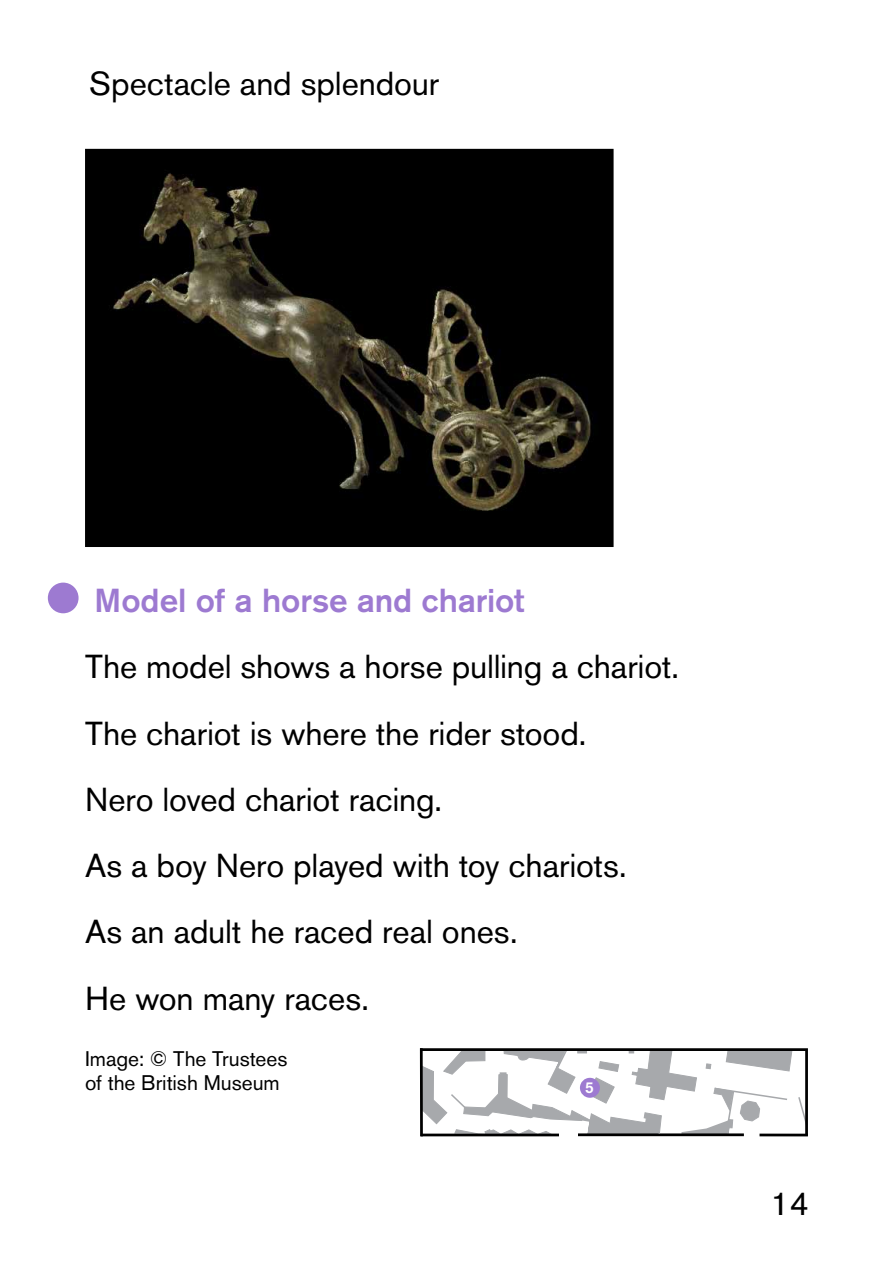
<style>
.page{position:relative;width:893px;height:1263px;background:#fff}
.page>*{position:absolute;margin:0;border:0;box-sizing:border-box;transform-origin:0 0}
.t1{font:33px "Akzidenz Grotesk Pro";letter-spacing:-.005em;color:#000}
.t2{font:500 33px "Akzidenz Grotesk Pro";letter-spacing:-.005em;color:#9d7ad1}
.t3{font:21px/24px "Akzidenz Grotesk Pro";color:#000}
.t4{font:500 15.6px "Akzidenz Grotesk Pro";color:#fff}
.s1{font-size:24px;color:#fff}
</style>
<div class="page">
<img style="left:91px;top:155px;width:517px;height:386px">
<svg style="left:419px;top:1048px;width:389px;height:89px"></svg>
<div style="left:580px;top:1078px;width:20px;height:20px;background:#9d7ad1;border-radius:50%"></div>
<div style="left:48px;top:583px;width:31px;height:30px;background:#9d7ad1;border-radius:50%"></div>
<div style="left:85px;top:149px;width:529px;height:398px;border:5px solid #000"></div>
<p class="t1" style="left:89px;top:62px;width:351px">Spectacle and splendour</p>
<h3 class="t2" style="left:56px;top:579px;width:470px"><span class="s1">5</span> Model of a horse and chariot</h3>
<p class="t1" style="left:85px;top:645px;width:596px">The model shows a horse pulling a chariot.</p>
<p class="t1" style="left:85px;top:712px;width:503px">The chariot is where the rider stood.</p>
<p class="t1" style="left:85px;top:778px;width:359px">Nero loved chariot racing.</p>
<p class="t1" style="left:85px;top:844px;width:543px">As a boy Nero played with toy chariots.</p>
<p class="t1" style="left:85px;top:910px;width:434px">As an adult he raced real ones.</p>
<p class="t1" style="left:85px;top:977px;width:286px">He won many races.</p>
<p class="t3" style="left:85px;top:1047px;width:204px">Image: © The Trustees of the British Museum</p>
<p class="t4" style="left:585px;top:1077px;width:10px">5</p>
<p class="t1" style="left:771px;top:1182px;width:40px">14</p>
</div>
